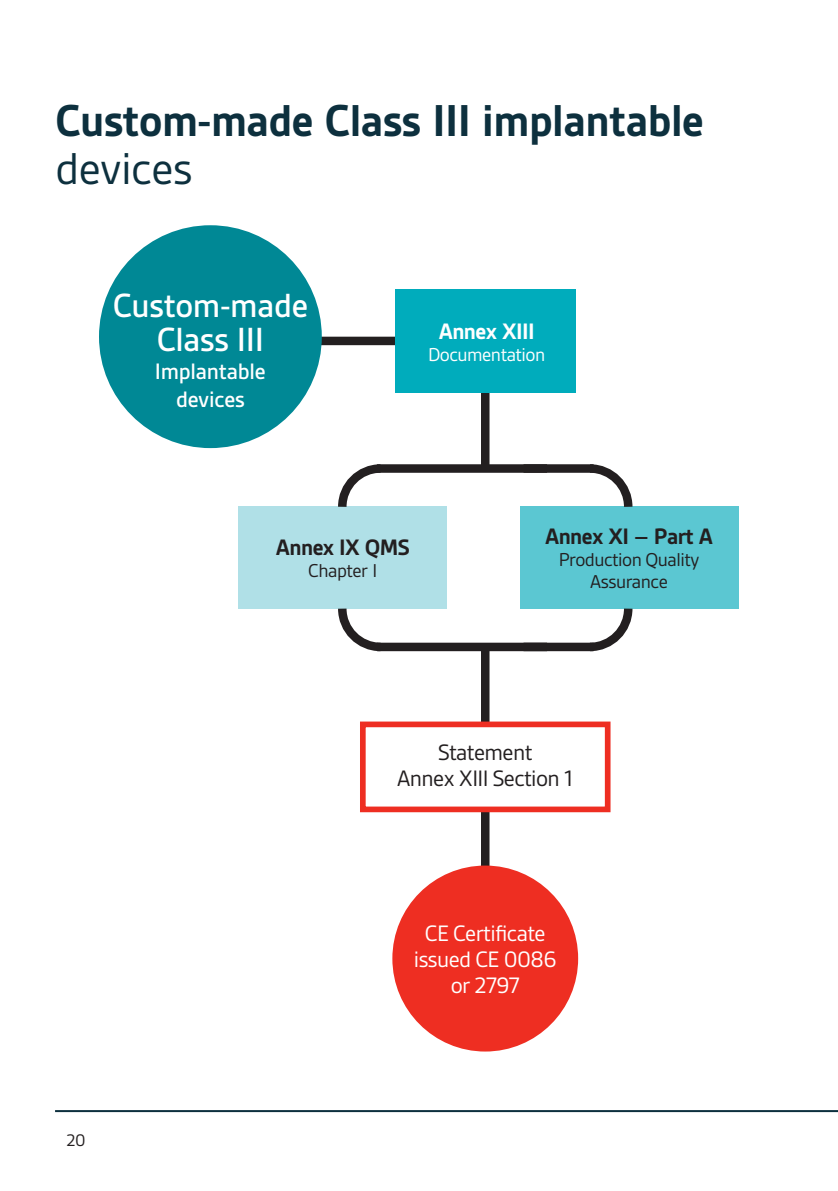
<style>
.page{position:relative;width:838px;height:1191px;background:#fff}
.page>*{position:absolute;margin:0;border:0;box-sizing:border-box;transform-origin:0 0}
.t1{font:700 48px "Gesta";letter-spacing:-.01em;color:#0d303e}
.t2{font:48px "Gesta";letter-spacing:-.01em;color:#0d303e}
.t3{font:500 36px/34px "Gesta";letter-spacing:-.01em;color:#fff;text-align:center}
.t4{font:24px/26px "Gesta";letter-spacing:-.025em;color:#fff;text-align:center}
.t5{font:24px/26px "Gesta";letter-spacing:-.025em;color:#231f20;text-align:center}
.t6{font:700 24px "Gesta";letter-spacing:-.025em;color:#231f20}
.t7{font:500 24px/28px "Gesta";letter-spacing:-.01em;color:#fff;text-align:center}
.t8{font:700 24px "Gesta";letter-spacing:-.025em;color:#fff}
.t9{font:20px/22px "Gesta";letter-spacing:-.025em;color:#231f20;text-align:center}
.t10{font:20px "Gesta";letter-spacing:-.025em;color:#fff}
.t11{font:18px "Gesta";color:#231f20}
</style>
<div class="page">
<hr style="left:55px;top:1110px;width:782px;height:2px;background:#0d303e">
<div style="left:481px;top:392px;width:8px;height:78px;background:#231f20"></div>
<div style="left:481px;top:644px;width:8px;height:79px;background:#231f20"></div>
<div style="left:274px;top:337px;width:183px;height:8px;background:#231f20"></div>
<div style="left:239px;top:506px;width:208px;height:102px;background:#b0e0e7"></div>
<div style="left:520px;top:506px;width:218px;height:102px;background:#5bc7d2"></div>
<div style="left:99px;top:225px;width:223px;height:223px;background:#008895;border-radius:50%"></div>
<div style="left:395px;top:289px;width:180px;height:103px;background:#00acbc"></div>
<div style="left:377px;top:464px;width:170px;height:9px;background:#231f20"></div>
<svg style="left:338px;top:464px;width:51px;height:43px"></svg>
<div style="left:377px;top:642px;width:170px;height:9px;background:#231f20"></div>
<svg style="left:334px;top:608px;width:55px;height:44px"></svg>
<div style="left:523px;top:464px;width:71px;height:9px;background:#231f20"></div>
<svg style="left:581px;top:464px;width:52px;height:43px"></svg>
<div style="left:523px;top:642px;width:71px;height:9px;background:#231f20"></div>
<svg style="left:581px;top:608px;width:56px;height:44px"></svg>
<div style="left:481px;top:787px;width:8px;height:109px;background:#231f20"></div>
<svg style="left:360px;top:718px;width:251px;height:97px"></svg>
<div style="left:392px;top:865px;width:186px;height:186px;background:#ee2e22;border-radius:50%"></div>
<h1 class="t1" style="left:55px;top:93px;width:650px">Custom-made Class III implantable</h1>
<h1 class="t2" style="left:55px;top:141px;width:139px">devices</h1>
<h2 class="t3" style="left:113px;top:288px;width:197px">Custom-made<br>Class III</h2>
<p class="t7" style="left:155px;top:357px;width:112px">Implantable devices</p>
<p class="t8" style="left:439px;top:317px;width:97px">Annex XIII</p>
<p class="t10" style="left:428px;top:343px;width:119px">Documentation</p>
<p class="t6" style="left:276px;top:534px;width:135px">Annex IX QMS</p>
<p class="t9" style="left:308px;top:560px;width:71px">Chapter I</p>
<p class="t6" style="left:545px;top:523px;width:169px">Annex XI – Part A</p>
<p class="t9" style="left:559px;top:549px;width:142px">Production Quality<br>Assurance</p>
<p class="t5" style="left:397px;top:739px;width:177px">Statement<br>Annex XIII Section 1</p>
<p class="t11" style="left:66px;top:1129px;width:21px">20</p>
<p class="t4" style="left:414px;top:920px;width:144px">CE Certificate issued CE 0086 or 2797</p>
</div>
